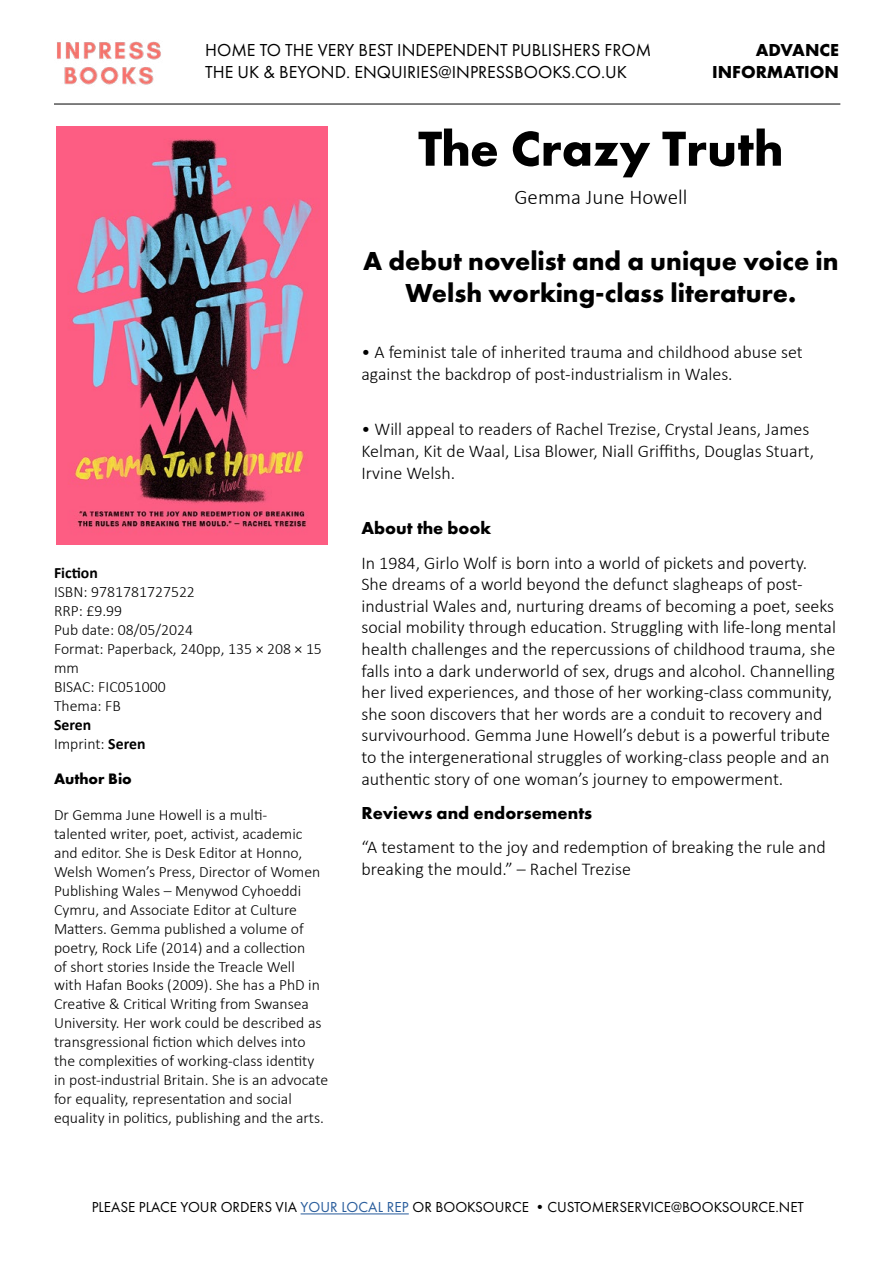
<style>
.page{position:relative;width:893px;height:1263px;background:#fff}
.page>*{position:absolute;margin:0;border:0;box-sizing:border-box;transform-origin:0 0}
.t1{font:700 51px "Futura PT";color:#000}
.t2{font:700 27px/32.4px "Futura PT";color:#000;text-align:center}
.t3{font:300 21px "Calibri";color:#000}
.t4{font:300 18px/21.6px "Calibri";color:#000}
.t5{font:18px/21.6px "Futura PT";color:#000}
.t6{font:700 18px/21.6px "Futura PT";color:#000;text-align:right}
.t7{font:300 15.75px/18.9px "Calibri";color:#000}
.t8{font:700 15.75px/18.9px "Calibri";color:#000}
.t9{font:700 15.75px "Futura PT";color:#000}
.t10{font:15px "Futura PT";color:#000}
.s1{font-weight:300}
.s2{color:#275b9b}
</style>
<div class="page">
<hr style="left:301px;top:1213px;width:108px;height:1px;background:#275b9b">
<img style="left:57px;top:41px;width:104px;height:44px">
<hr style="left:54px;top:104px;width:786px;height:1px;background:#000">
<img style="left:56px;top:127px;width:272px;height:418px">
<p class="t5" style="left:205px;top:39px;width:448px">HOME TO THE VERY BEST INDEPENDENT PUBLISHERS FROM<br>THE UK &amp; BEYOND. ENQUIRIES@INPRESSBOOKS.CO.UK</p>
<p class="t6" style="left:712px;top:39px;width:128px">ADVANCE<br>INFORMATION</p>
<h1 class="t1" style="left:418px;top:116px;width:367px">The Crazy Truth</h1>
<p class="t3" style="left:514px;top:184px;width:174px">Gemma June Howell</p>
<h2 class="t2" style="left:363px;top:244px;width:477px">A debut novelist and a unique voice in<br>Welsh working-class literature.</h2>
<p class="t4" style="left:361px;top:341px;width:443px">• A feminist tale of inherited trauma and childhood abuse set against the backdrop of post-industrialism in Wales.</p>
<p class="t8" style="left:54px;top:563px;width:45px">Fiction</p>
<p class="t7" style="left:54px;top:582px;width:269px">ISBN: 9781781727522<br>RRP: £9.99<br>Pub date: 08/05/2024<br>Format: Paperback, 240pp, 135 × 208 × 15 mm<br>BISAC: FIC051000<br>Thema: FB</p>
<p class="t8" style="left:54px;top:715px;width:93px">Seren<br><span class="s1">Imprint:</span> Seren</p>
<p class="t9" style="left:54px;top:769px;width:79px">Author Bio</p>
<p class="t7" style="left:54px;top:805px;width:276px">Dr Gemma June Howell is a multi-<br>talented writer, poet, activist, academic and editor. She is Desk Editor at Honno, Welsh Women’s Press, Director of Women Publishing Wales – Menywod Cyhoeddi Cymru, and Associate Editor at Culture Matters. Gemma published a volume of poetry, Rock Life (2014) and a collection<br>of short stories Inside the Treacle Well<br>with Hafan Books (2009). She has a PhD in Creative &amp; Critical Writing from Swansea University. Her work could be described as transgressional fiction which delves into the complexities of working-class identity in post-industrial Britain. She is an advocate for equality, representation and social equality in politics, publishing and the arts.</p>
<p class="t4" style="left:361px;top:418px;width:454px">• Will appeal to readers of Rachel Trezise, Crystal Jeans, James<br>Kelman, Kit de Waal, Lisa Blower, Niall Griffiths, Douglas Stuart,<br>Irvine Welsh.</p>
<p class="t6" style="left:361px;top:517px;width:131px">About the book</p>
<p class="t4" style="left:361px;top:552px;width:476px">In 1984, Girlo Wolf is born into a world of pickets and poverty.<br>She dreams of a world beyond the defunct slagheaps of post&shy;industrial Wales and, nurturing dreams of becoming a poet, seeks social mobility through education. Struggling with life-long mental health challenges and the repercussions of childhood trauma, she falls into a dark underworld of sex, drugs and alcohol. Channelling her lived experiences, and those of her working-class community, she soon discovers that her words are a conduit to recovery and survivourhood. Gemma June Howell’s debut is a powerful tribute to the intergenerational struggles of working-class people and an authentic story of one woman’s journey to empowerment.</p>
<p class="t6" style="left:361px;top:802px;width:232px">Reviews and endorsements</p>
<p class="t4" style="left:361px;top:836px;width:466px">“A testament to the joy and redemption of breaking the rule and breaking the mould.” – Rachel Trezise</p>
<p class="t10" style="left:92px;top:1198px;width:714px">PLEASE PLACE YOUR ORDERS VIA <span class="s2">YOUR LOCAL REP</span> OR BOOKSOURCE •CUSTOMERSERVICE@BOOKSOURCE.NET</p>
</div>
